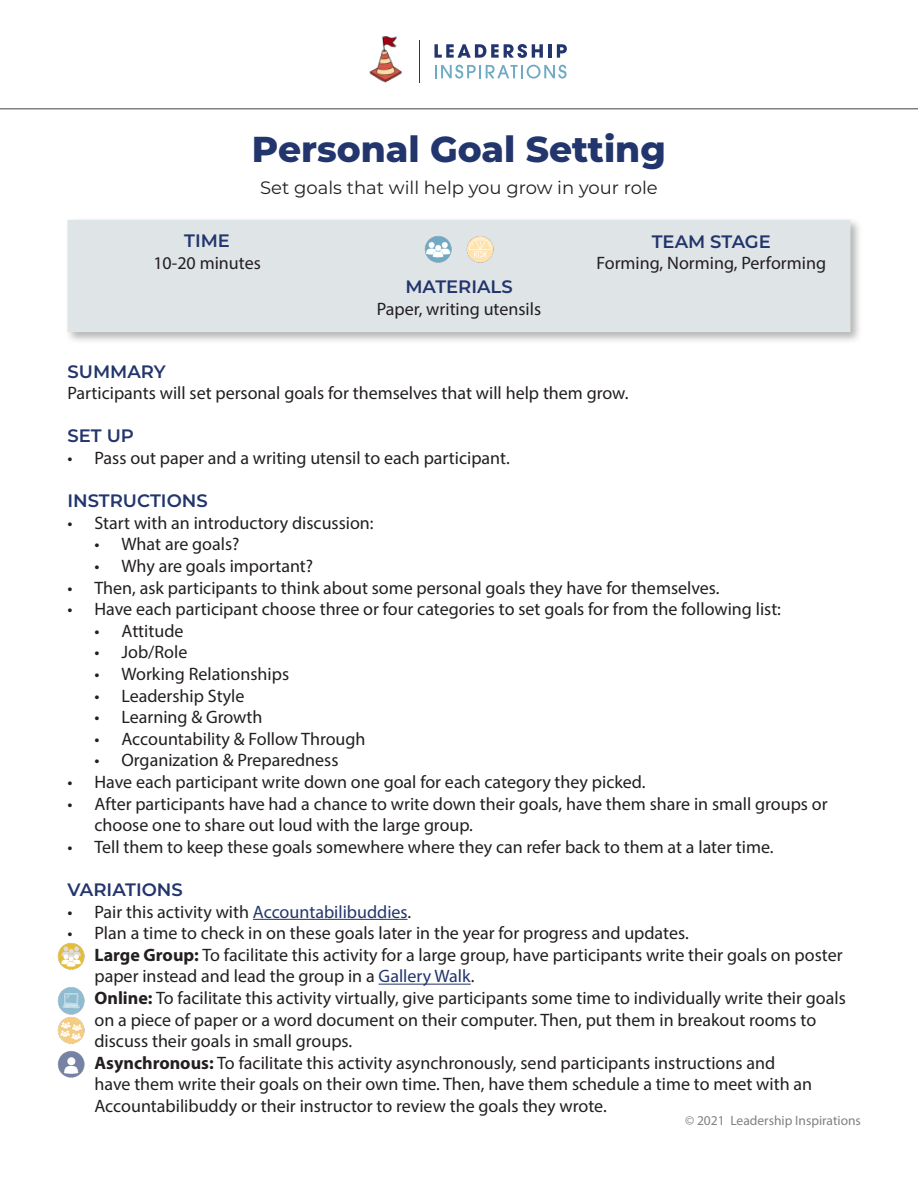
<style>
.page{position:relative;width:918px;height:1188px;background:#fff}
.page>*{position:absolute;margin:0;border:0;box-sizing:border-box;transform-origin:0 0}
.t1{font:800 36px "Montserrat";color:#22356c}
.t2{font:18px/21.6px "Myriad Pro";color:#231f20}
.t3{font:600 18px "Montserrat";color:#22356c}
.t4{font:18px "Montserrat";color:#231f20}
.t5{font:13.5px "Myriad Pro";color:#7e8083}
.s1{color:#22356c}
.s2{font-weight:700}
</style>
<div class="page">
<svg style="left:446px;top:44px;width:97px;height:14px"></svg>
<hr style="left:548px;top:44px;width:4px;height:14px;background:#22356c">
<svg style="left:557px;top:44px;width:10px;height:14px"></svg>
<svg style="left:442px;top:65px;width:125px;height:14px"></svg>
<hr style="left:0;top:108px;width:918px;height:2px;background:#7e8083">
<img style="left:369px;top:36px;width:73px;height:47px">
<div style="left:64px;top:217px;width:799px;height:128px;background:#231f20;opacity:.34"></div>
<div style="left:68px;top:220px;width:782px;height:112px;background:#dfe4e7"></div>
<hr style="left:253px;top:919px;width:155px;height:1px;background:#22356c">
<hr style="left:379px;top:984px;width:92px;height:1px;background:#22356c">
<img style="left:424px;top:236px;width:28px;height:27px">
<img style="left:466px;top:236px;width:28px;height:27px">
<img style="left:57px;top:943px;width:28px;height:27px">
<img style="left:57px;top:987px;width:28px;height:57px">
<img style="left:57px;top:1051px;width:28px;height:27px">
<p class="t1" style="left:252px;top:122px;width:416px">Personal Goal Setting</p>
<p class="t4" style="left:260px;top:175px;width:399px">Set goals that will help you grow in your role</p>
<p class="t3" style="left:652px;top:229px;width:121px">TEAM STAGE</p>
<p class="t2" style="left:597px;top:252px;width:231px">Forming, Norming, Performing</p>
<p class="t3" style="left:184px;top:228px;width:47px">TIME</p>
<p class="t2" style="left:153px;top:251px;width:109px">10-20 minutes</p>
<p class="t3" style="left:405px;top:274px;width:109px">MATERIALS</p>
<p class="t2" style="left:377px;top:298px;width:166px">Paper, writing utensils</p>
<p class="t3" style="left:68px;top:358px;width:100px">SUMMARY</p>
<p class="t2" style="left:68px;top:382px;width:562px">Participants will set personal goals for themselves that will help them grow.</p>
<p class="t3" style="left:68px;top:423px;width:68px">SET UP</p>
<p class="t2" style="left:68px;top:447px;width:444px">• Pass out paper and a writing utensil to each participant.</p>
<p class="t3" style="left:68px;top:488px;width:142px">INSTRUCTIONS</p>
<p class="t2" style="left:68px;top:512px;width:308px">• Start with an introductory discussion:</p>
<p class="t2" style="left:94px;top:533px;width:147px">• What are goals?</p>
<p class="t2" style="left:94px;top:555px;width:220px">• Why are goals important?</p>
<p class="t2" style="left:68px;top:576px;width:654px">• Then, ask participants to think about some personal goals they have for themselves.</p>
<p class="t2" style="left:68px;top:598px;width:715px">• Have each participant choose three or four categories to set goals for from the following list:</p>
<p class="t2" style="left:94px;top:620px;width:91px">• Attitude</p>
<p class="t2" style="left:94px;top:641px;width:94px">• Job/Role</p>
<p class="t2" style="left:94px;top:663px;width:196px">• Working Relationships</p>
<p class="t2" style="left:94px;top:684px;width:152px">• Leadership Style</p>
<p class="t2" style="left:94px;top:706px;width:169px">• Learning &amp; Growth</p>
<p class="t2" style="left:94px;top:728px;width:273px">• Accountability &amp; Follow Through</p>
<p class="t2" style="left:94px;top:749px;width:246px">• Organization &amp; Preparedness</p>
<p class="t2" style="left:68px;top:771px;width:580px">• Have each participant write down one goal for each category they picked.</p>
<p class="t2" style="left:94px;top:792px;width:735px;text-indent:-27px">• After participants have had a chance to write down their goals, have them share in small groups or choose one to share out loud with the large group.</p>
<p class="t2" style="left:68px;top:836px;width:708px">• Tell them to keep these goals somewhere where they can refer back to them at a later time.</p>
<p class="t3" style="left:68px;top:877px;width:117px">VARIATIONS</p>
<p class="t2" style="left:68px;top:900px;width:345px">• Pair this activity with <span class="s1">Accountabilibuddies</span>.</p>
<p class="t2" style="left:68px;top:922px;width:623px">• Plan a time to check in on these goals later in the year for progress and updates.</p>
<p class="t2" style="left:94px;top:944px;width:750px;text-indent:-27px"><span class="s2">• Large Group:</span> To facilitate this activity for a large group, have participants write their goals on poster paper instead and lead the group in a <span class="s1">Gallery Walk</span>.</p>
<p class="t2" style="left:94px;top:987px;width:753px;text-indent:-27px"><span class="s2">• Online:</span> To facilitate this activity virtually, give participants some time to individually write their goals on a piece of paper or a word document on their computer. Then, put them in breakout rooms to discuss their goals in small groups.</p>
<p class="t2" style="left:94px;top:1052px;width:719px;text-indent:-27px"><span class="s2">• Asynchronous:</span> To facilitate this activity asynchronously, send participants instructions and have them write their goals on their own time. Then, have them schedule a time to meet with an<br>Accountabilibuddy or their instructor to review the goals they wrote.</p>
<p class="t5" style="left:685px;top:1112px;width:177px">© 2021 Leadership Inspirations</p>
</div>
